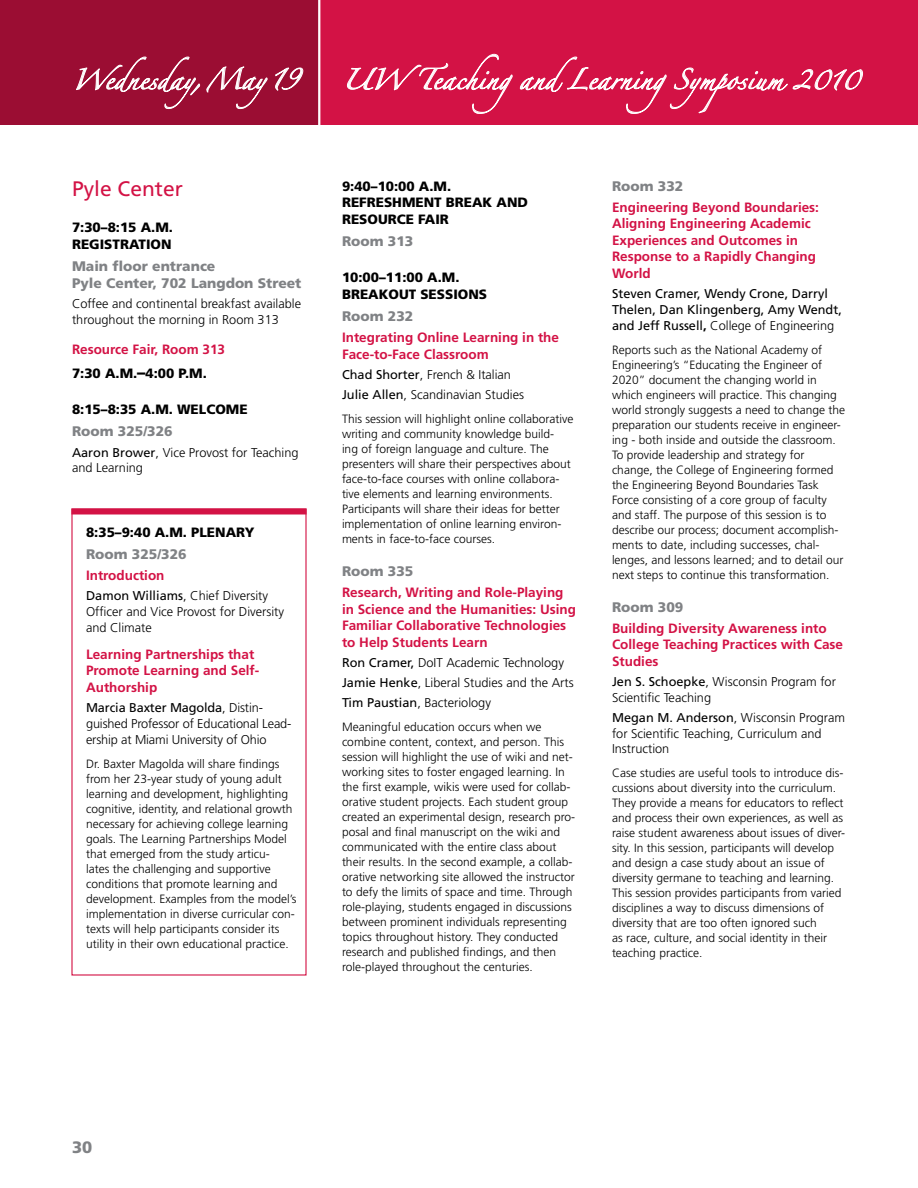
<style>
.page{position:relative;width:918px;height:1188px;background:#fff}
.page>*{position:absolute;margin:0;border:0;box-sizing:border-box;transform-origin:0 0}
.T1{font:21px "Frutiger";color:#d31245}
.T1-2{font:18.75px "Zapfino";color:#fff}
.t1{font:900 16.5px "Frutiger";color:#808285}
.Room_2{font:900 13.8px/16.5px "Frutiger";color:#808285}
.Room_2_space{font:900 13.8px "Frutiger";color:#808285}
.talk_2{font:700 13.5px/16.5px "Frutiger";color:#d31245}
.Time_2{font:900 13.5px/16.5px "Frutiger";color:#000}
.talk{font:700 13.5px "Frutiger";color:#d31245}
.T1-3{font:300 12.75px/15.8px "Frutiger";color:#000}
.T1-4{font:12.75px/15.8px "Frutiger";color:#000}
.T1_space{font:300 12px/15px "Frutiger";color:#000}
.s1{font-size:17.25px}
.s2{font-size:16.5px}
.s3{font-weight:400}
.s4{font-weight:700}
.s5{font-weight:300}
</style>
<div class="page">
<div style="left:0;top:0;width:918px;height:125px;background:#d31245"></div>
<div style="left:0;top:0;width:320px;height:125px;background:#9b0d33"></div>
<hr style="left:318px;top:0;width:2px;height:165px;background:#fff">
<hr style="left:917px;top:0;width:1px;height:125px;background:#bcbec0">
<svg style="left:76px;top:56px;width:192px;height:53px"></svg>
<svg style="left:275px;top:67px;width:29px;height:24px"></svg>
<svg style="left:347px;top:53px;width:166px;height:61px"></svg>
<svg style="left:520px;top:56px;width:343px;height:58px"></svg>
<div style="left:71px;top:508px;width:236px;height:6px;background:#d31245"></div>
<p class="T1-2" style="left:72px;top:71px;width:229px">Wednesday, May19</p>
<p class="T1-2" style="left:342px;top:71px;width:520px">UW TeachingandLearningSymposium <span class="s1">2010</span></p>
<p class="T1" style="left:72px;top:177px;width:112px">Pyle Center</p>
<p class="Time_2" style="left:72px;top:219px;width:102px">7:30–8:15 A.M.<br>REGISTRATION</p>
<p class="Room_2" style="left:72px;top:258px;width:231px">Main floor entrance<br>Pyle Center, 702 Langdon Street</p>
<p class="T1-3" style="left:72px;top:296px;width:231px">Coffee and continental breakfast available throughout the morning in Room 313</p>
<p class="talk" style="left:72px;top:341px;width:155px">Resource Fair, Room 313</p>
<p class="Time_2" style="left:72px;top:365px;width:136px">7:30 A.M.<span class="s2">–</span>4:00 P.M.</p>
<p class="Time_2" style="left:72px;top:401px;width:177px">8:15–8:35 A.M. WELCOME</p>
<p class="Room_2" style="left:72px;top:423px;width:102px">Room 325/326</p>
<p class="T1-3" style="left:72px;top:444px;width:228px"><span class="s3">Aaron Brower</span>, Vice Provost for Teaching and Learning</p>
<p class="Time_2" style="left:86px;top:523px;width:170px">8:35–9:40 A.M. PLENARY</p>
<p class="Room_2" style="left:86px;top:546px;width:102px">Room 325/326</p>
<p class="talk_2" style="left:86px;top:567px;width:80px">Introduction</p>
<p class="T1-3" style="left:86px;top:588px;width:200px"><span class="s3">Damon Williams</span>, Chief Diversity<br>Officer and Vice Provost for Diversity and Climate</p>
<p class="talk_2" style="left:86px;top:646px;width:175px">Learning Partnerships that<br>Promote Learning and Self-<br>Authorship</p>
<p class="T1-3" style="left:86px;top:700px;width:207px"><span class="s3">Marcia Baxter Magolda</span>, Distin&shy;guished Professor of Educational Lead&shy;ership at Miami University of Ohio</p>
<p class="T1_space" style="left:86px;top:756px;width:212px">Dr. Baxter Magolda will share findings from her 23-year study of young adult learning and development, highlighting cognitive, identity, and relational growth necessary for achieving college learning goals. The Learning Partnerships Model that emerged from the study articu-<br>lates the challenging and supportive conditions that promote learning and development. Examples from the model’s implementation in diverse curricular con&shy;texts will help participants consider its utility in their own educational practice.</p>
<p class="Time_2" style="left:342px;top:177px;width:188px">9:40–10:00 A.M.<br>REFRESHMENT BREAK AND<br>RESOURCE FAIR</p>
<p class="Room_2" style="left:342px;top:233px;width:73px">Room 313</p>
<p class="Time_2" style="left:342px;top:269px;width:147px">10:00–11:00 A.M.<br>BREAKOUT SESSIONS</p>
<p class="Room_2" style="left:342px;top:308px;width:73px">Room 232</p>
<p class="talk_2" style="left:342px;top:329px;width:219px">Integrating Online Learning in the<br>Face-to-Face Classroom</p>
<p class="T1-3" style="left:342px;top:366px;width:171px"><span class="s3">Chad Shorter</span>, French &amp; Italian</p>
<p class="T1-3" style="left:342px;top:387px;width:184px"><span class="s3">Julie Allen</span>, Scandinavian Studies</p>
<p class="T1_space" style="left:342px;top:411px;width:233px">This session will highlight online collaborative writing and community knowledge build-<br>ing of foreign language and culture. The presenters will share their perspectives about face-to-face courses with online collabora&shy;tive elements and learning environments.<br>Participants will share their ideas for better implementation of online learning environ&shy;ments in face-to-face courses.</p>
<p class="Room_2_space" style="left:342px;top:563px;width:73px">Room 335</p>
<p class="talk_2" style="left:342px;top:584px;width:236px">Research, Writing and Role-Playing in Science and the Humanities: Using Familiar Collaborative Technologies to Help Students Learn</p>
<p class="T1-3" style="left:342px;top:654px;width:223px"><span class="s3">Ron Cramer,</span> DoIT Academic Technology</p>
<p class="T1-3" style="left:342px;top:675px;width:233px"><span class="s3">Jamie Henke</span>, Liberal Studies and the Arts</p>
<p class="T1-3" style="left:342px;top:695px;width:151px"><span class="s3">Tim Paustian</span>, Bacteriology</p>
<p class="T1_space" style="left:342px;top:720px;width:235px">Meaningful education occurs when we combine content, context, and person. This session will highlight the use of wiki and net&shy;working sites to foster engaged learning. In the first example, wikis were used for collab&shy;orative student projects. Each student group created an experimental design, research pro&shy;posal and final manuscript on the wiki and communicated with the entire class about their results. In the second example, a collab&shy;orative networking site allowed the instructor to defy the limits of space and time. Through role-playing, students engaged in discussions between prominent individuals representing topics throughout history. They conducted research and published findings, and then role-played throughout the centuries.</p>
<p class="Room_2_space" style="left:612px;top:178px;width:73px">Room 332</p>
<p class="talk_2" style="left:612px;top:199px;width:209px">Engineering Beyond Boundaries:<br>Aligning Engineering Academic<br>Experiences and Outcomes in<br>Response to a Rapidly Changing<br>World</p>
<p class="T1-4" style="left:612px;top:286px;width:231px">Steven Cramer, Wendy Crone, Darryl<br>Thelen, Dan Klingenberg, Amy Wendt, and Jeff Russell<span class="s4">,</span> <span class="s5">College of Engineering</span></p>
<p class="T1_space" style="left:612px;top:342px;width:235px">Reports such as the National Academy of Engineering’s “Educating the Engineer of 2020” document the changing world in which engineers will practice. This changing world strongly suggests a need to change the preparation our students receive in engineer&shy;ing - both inside and outside the classroom.<br>To provide leadership and strategy for change, the College of Engineering formed the Engineering Beyond Boundaries Task Force consisting of a core group of faculty and staff. The purpose of this session is to describe our process; document accomplish&shy;ments to date, including successes, chal&shy;lenges, and lessons learned; and to detail our next steps to continue this transformation.</p>
<p class="Room_2_space" style="left:612px;top:598px;width:73px">Room 309</p>
<p class="talk_2" style="left:612px;top:619px;width:233px">Building Diversity Awareness into<br>College Teaching Practices with Case<br>Studies</p>
<p class="T1-3" style="left:612px;top:673px;width:225px"><span class="s3">Jen S. Schoepke</span>, Wisconsin Program for<br>Scientific Teaching</p>
<p class="T1-3" style="left:612px;top:709px;width:235px"><span class="s3">Megan M. Anderson</span>, Wisconsin Program for Scientific Teaching, Curriculum and<br>Instruction</p>
<p class="T1_space" style="left:612px;top:766px;width:235px">Case studies are useful tools to introduce dis&shy;cussions about diversity into the curriculum.<br>They provide a means for educators to reflect and process their own experiences, as well as raise student awareness about issues of diver&shy;sity. In this session, participants will develop and design a case study about an issue of diversity germane to teaching and learning.<br>This session provides participants from varied disciplines a way to discuss dimensions of diversity that are too often ignored such<br>as race, culture, and social identity in their teaching practice.</p>
<h3 class="t1" style="left:72px;top:1137px;width:22px">30</h3>
</div>
